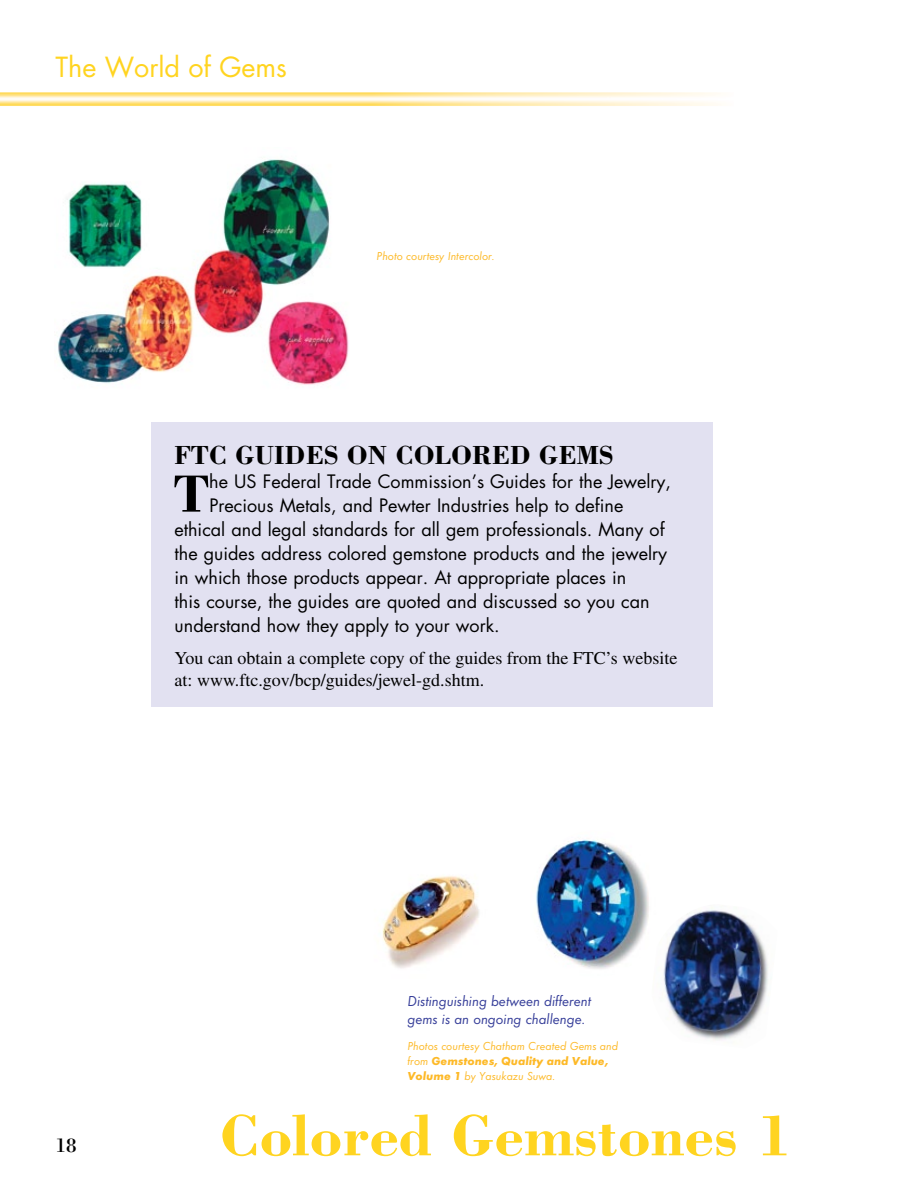
<style>
.page{position:relative;width:918px;height:1188px;background:#fff}
.page>*{position:absolute;margin:0;border:0;box-sizing:border-box;transform-origin:0 0}
.t1{font:700 60px "Bodoni";color:#ffd420}
.t2{font:700 54px "Bodoni";color:#000}
.t3{font:700 27px "Bodoni";color:#000}
.t4{font:27px "Futura";color:#ffd420}
.t5{font:21px "Bodoni";color:#000}
.t6{font:18px "Futura";color:#000}
.t7{font:18px/21.6px "Times";color:#000}
.t8{font:italic 15px/18px "Futura T";color:#363e99}
.t9{font:italic 12px/15px "Futura T";color:#fdb927}
.s1{font-weight:700}
</style>
<div class="page">
<img style="left:0;top:92px;width:721px;height:14px">
<div style="left:151px;top:422px;width:562px;height:284px;background:#e2e1f1"></div>
<img style="left:536px;top:839px;width:113px;height:130px">
<svg style="left:646px;top:900px;width:3px;height:69px"></svg>
<img style="left:663px;top:907px;width:105px;height:133px">
<img style="left:382px;top:876px;width:97px;height:93px">
<img style="left:57px;top:159px;width:292px;height:226px">
<h3 class="t4" style="left:56px;top:48px;width:233px">The World of Gems</h3>
<p class="t9" style="left:377px;top:249px;width:120px">Photo courtesy Intercolor.</p>
<h3 class="t3" style="left:174px;top:438px;width:438px">FTC GUIDES ON COLORED GEMS</h3>
<h2 class="t2" style="left:173px;top:460px;width:37px">T</h2>
<p class="t6" style="left:209px;top:469px;width:463px">he US Federal Trade Commission’s Guides for the Jewelry,</p>
<p class="t6" style="left:209px;top:493px;width:416px">Precious Metals, and Pewter Industries help to define</p>
<p class="t6" style="left:174px;top:517px;width:492px">ethical and legal standards for all gem professionals. Many of</p>
<p class="t6" style="left:175px;top:541px;width:494px">the guides address colored gemstone products and the jewelry</p>
<p class="t6" style="left:175px;top:565px;width:453px">in which those products appear. At appropriate places in</p>
<p class="t6" style="left:175px;top:589px;width:477px">this course, the guides are quoted and discussed so you can</p>
<p class="t6" style="left:175px;top:613px;width:327px">understand how they apply to your work.</p>
<p class="t7" style="left:175px;top:647px;width:504px">You can obtain a complete copy of the guides from the FTC’s website at: www.ftc.gov/bcp/guides/jewel-gd.shtm.</p>
<p class="t5" style="left:56px;top:1132px;width:22px">18</p>
<p class="t8" style="left:408px;top:992px;width:185px">Distinguishing between different gems is an ongoing challenge.</p>
<p class="t9" style="left:408px;top:1039px;width:212px">Photos courtesy Chatham Created Gems and from <span class="s1">Gemstones, Quality and Value,<br>Volume 1</span> by Yasukazu Suwa.</p>
<h1 class="t1" style="left:219px;top:1098px;width:575px">Colored Gemstones 1</h1>
</div>
